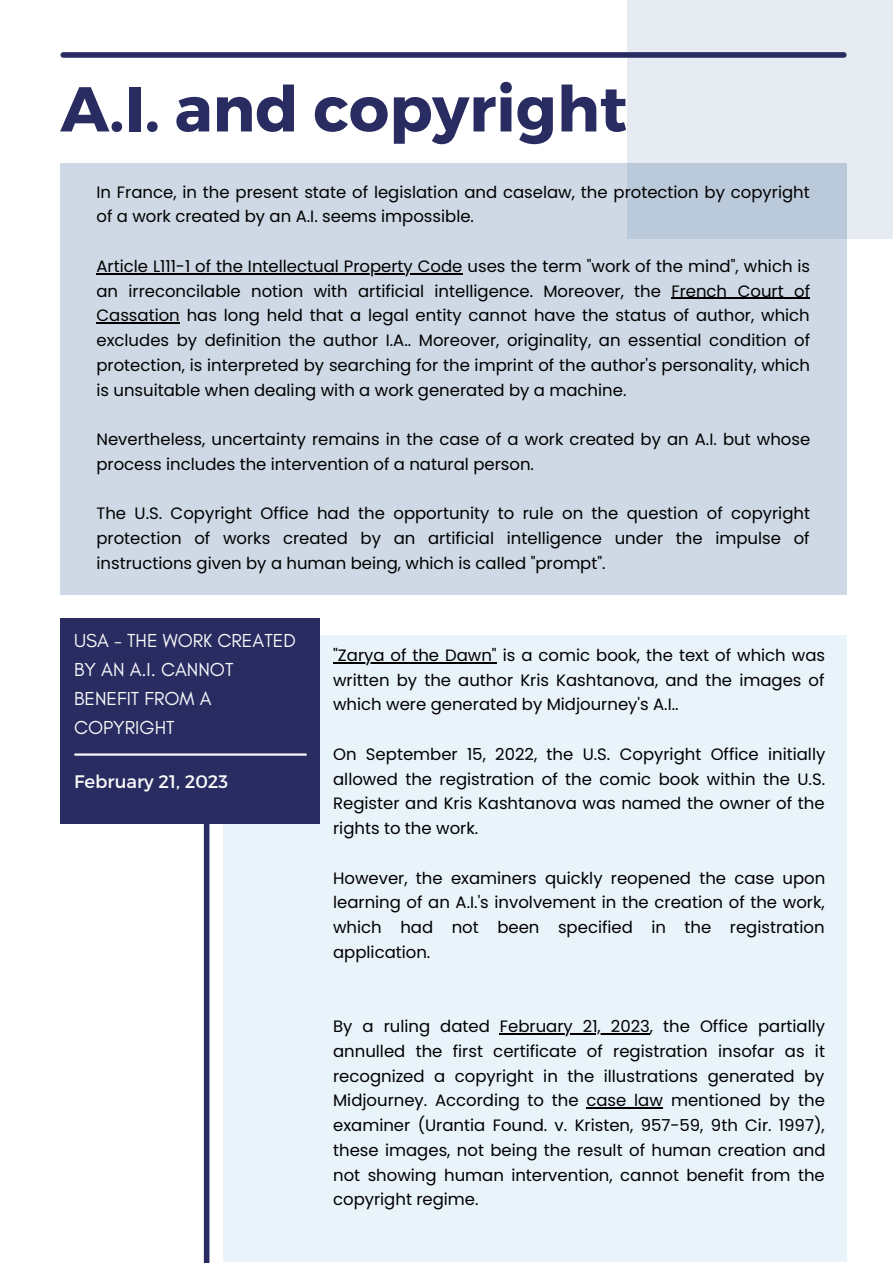
<style>
.page{position:relative;width:893px;height:1264px;background:#fff}
.page>*{position:absolute;margin:0;border:0;box-sizing:border-box;transform-origin:0 0}
.t1{font:700 63.3px "Montserrat";color:#292c61}
.t2{font:19.2px/29.1px "Glacial Indifference";color:#fafafb}
.t3{font:18.15px "Montserrat";color:#fafafb}
.t4{font:16.5px/24.8px "Poppins";color:#000;text-align:justify}
</style>
<div class="page">
<div style="left:627px;top:0;width:265px;height:239px;background:#e6ebf1"></div>
<div style="left:63px;top:52px;width:780px;height:6px;background:#292c61"></div>
<div style="left:224px;top:635px;width:622px;height:626px;background:#e8f3fa"></div>
<div style="left:60px;top:617px;width:260px;height:206px;background:#292c61"></div>
<hr style="left:75px;top:753px;width:231px;height:2px;background:#fafafb">
<div style="left:60px;top:163px;width:786px;height:431px;background:#ced9e5"></div>
<hr style="left:96px;top:273px;width:366px;height:1px;background:#000">
<hr style="left:671px;top:298px;width:139px;height:1px;background:#000">
<hr style="left:96px;top:322px;width:84px;height:1px;background:#000">
<hr style="left:333px;top:662px;width:163px;height:1px;background:#000">
<hr style="left:500px;top:1033px;width:150px;height:1px;background:#000">
<hr style="left:586px;top:1107px;width:77px;height:1px;background:#000">
<div style="left:204px;top:793px;width:5px;height:469px;background:#292c61"></div>
<h1 class="t1" style="left:60px;top:68px;width:568px">A.I. and copyright</h1>
<p class="t4" style="left:96px;top:179px;width:714px">In France, in the present state of legislation and caselaw, the protection by copyright of a work created by an A.I. seems impossible.</p>
<p class="t4" style="left:96px;top:254px;width:715px">Article L111-1 of the Intellectual Property Code uses the term "work of the mind", which is an irreconcilable notion with artificial intelligence. Moreover, the French Court of Cassation has long held that a legal entity cannot have the status of author, which excludes by definition the author I.A.. Moreover, originality, an essential condition of protection, is interpreted by searching for the imprint of the author's personality, which is unsuitable when dealing with a work generated by a machine.</p>
<p class="t4" style="left:96px;top:427px;width:715px">Nevertheless, uncertainty remains in the case of a work created by an A.I. but whose process includes the intervention of a natural person.</p>
<p class="t4" style="left:96px;top:501px;width:715px">The U.S. Copyright Office had the opportunity to rule on the question of copyright protection of works created by an artificial intelligence under the impulse of instructions given by a human being, which is called "prompt".</p>
<p class="t2" style="left:74px;top:625px;width:223px">USA - THE WORK CREATED<br>BY AN A.I. CANNOT<br>BENEFIT FROM A<br>COPYRIGHT</p>
<p class="t3" style="left:74px;top:769px;width:156px">February 21, 2023</p>
<p class="t4" style="left:333px;top:642px;width:493px">"Zarya of the Dawn" is a comic book, the text of which was written by the author Kris Kashtanova, and the images of which were generated by Midjourney's A.I..</p>
<p class="t4" style="left:333px;top:741px;width:493px">On September 15, 2022, the U.S. Copyright Office initially allowed the registration of the comic book within the U.S.<br>Register and Kris Kashtanova was named the owner of the rights to the work.</p>
<p class="t4" style="left:333px;top:865px;width:493px">However, the examiners quickly reopened the case upon learning of an A.I.'s involvement in the creation of the work, which had not been specified in the registration application.</p>
<p class="t4" style="left:333px;top:1013px;width:494px">By a ruling dated February 21, 2023, the Office partially annulled the first certificate of registration insofar as it recognized a copyright in the illustrations generated by Midjourney. According to the case law mentioned by the examiner (Urantia Found. v. Kristen, 957-59, 9th Cir. 1997), these images, not being the result of human creation and not showing human intervention, cannot benefit from the copyright regime.</p>
</div>
